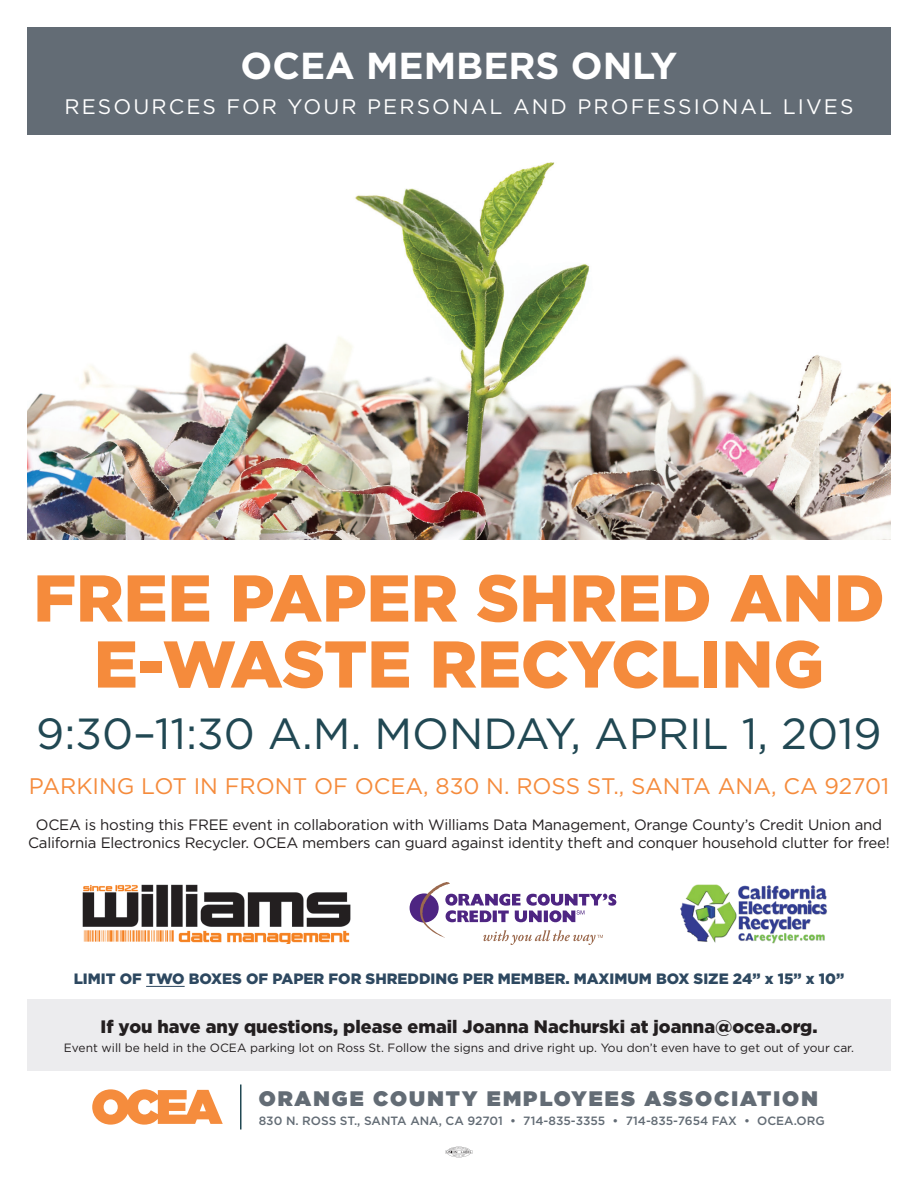
<style>
.page{position:relative;width:918px;height:1188px;background:#fff}
.page>*{position:absolute;margin:0;border:0;box-sizing:border-box;transform-origin:0 0}
.t1{font:900 66px/66px "Gotham";color:#f58b3c;text-align:center}
.t2{font:43.5px "Gotham";color:#214853}
.t3{font:700 37.5px "Gotham";color:#fff}
.TEMPLATE_-_Article_H{font:22.5px "Gotham";color:#f58b3c}
.t4{font:21px "Gotham";letter-spacing:.1em;color:#fff}
.t5{font:900 21px "Gotham";letter-spacing:.1em;color:#636c75}
.t6{font:900 18px "Gotham";color:#231f20}
.TEMPLATE_-_Article_H-2{font:15px/18px "Gotham";letter-spacing:-.015em;color:#231f20;text-align:center}
.TEMPLATE_-_Article_H-3{font:900 15px "Gotham";color:#2d4860}
.t7{font:12px "Gotham";color:#231f20}
.t8{font:500 12px "Gotham";color:#636c75}
</style>
<div class="page">
<img style="left:27px;top:162px;width:864px;height:378px">
<div style="left:410px;top:893px;width:29px;height:30px;background:#4e2582;border-radius:50%"></div>
<svg style="left:420px;top:882px;width:196px;height:63px"></svg>
<img style="left:680px;top:884px;width:147px;height:60px">
<img style="left:82px;top:884px;width:269px;height:59px">
<div style="left:27px;top:27px;width:864px;height:108px;background:#636c75"></div>
<svg style="left:446px;top:1147px;width:26px;height:10px"></svg>
<div style="left:27px;top:999px;width:864px;height:72px;background:#ececee"></div>
<hr style="left:146px;top:986px;width:39px;height:1px;background:#2d4860">
<svg style="left:92px;top:1089px;width:131px;height:36px"></svg>
<hr style="left:240px;top:1084px;width:2px;height:46px;background:#214853">
<p class="t3" style="left:240px;top:44px;width:439px">OCEA MEMBERS ONLY</p>
<p class="t4" style="left:64px;top:95px;width:791px">RESOURCES FOR YOUR PERSONAL AND PROFESSIONAL LIVES</p>
<p class="t1" style="left:33px;top:564px;width:853px">FREE PAPER SHRED AND<br>E-WASTE RECYCLING</p>
<p class="t2" style="left:36px;top:709px;width:847px">9:30–11:30 A.M. MONDAY, APRIL 1, 2019</p>
<p class="TEMPLATE_-_Article_H" style="left:29px;top:773px;width:862px">PARKING LOT IN FRONT OF OCEA, 830 N. ROSS ST., SANTA ANA, CA 92701</p>
<p class="TEMPLATE_-_Article_H-2" style="left:28px;top:815px;width:863px">OCEA is hosting this FREE event in collaboration with Williams Data Management, Orange County’s Credit Union and<br>California Electronics Recycler. OCEA members can guard against identity theft and conquer household clutter for free!</p>
<p class="TEMPLATE_-_Article_H-3" style="left:74px;top:970px;width:772px">LIMIT OF TWO BOXES OF PAPER FOR SHREDDING PER MEMBER. MAXIMUM BOX SIZE 24” x 15” x 10”</p>
<p class="t6" style="left:100px;top:1016px;width:719px">If you have any questions, please email Joanna Nachurski at joanna@ocea.org.</p>
<p class="t7" style="left:64px;top:1041px;width:792px">Event will be held in the OCEA parking lot on Ross St. Follow the signs and drive right up. You don’t even have to get out of your car.</p>
<p class="t5" style="left:259px;top:1083px;width:561px">ORANGE COUNTY EMPLOYEES ASSOCIATION</p>
<p class="t8" style="left:259px;top:1113px;width:568px">830 N. ROSS ST., SANTA ANA, CA 92701 • 714-835-3355 • 714-835-7654 FAX • OCEA.ORG</p>
</div>
